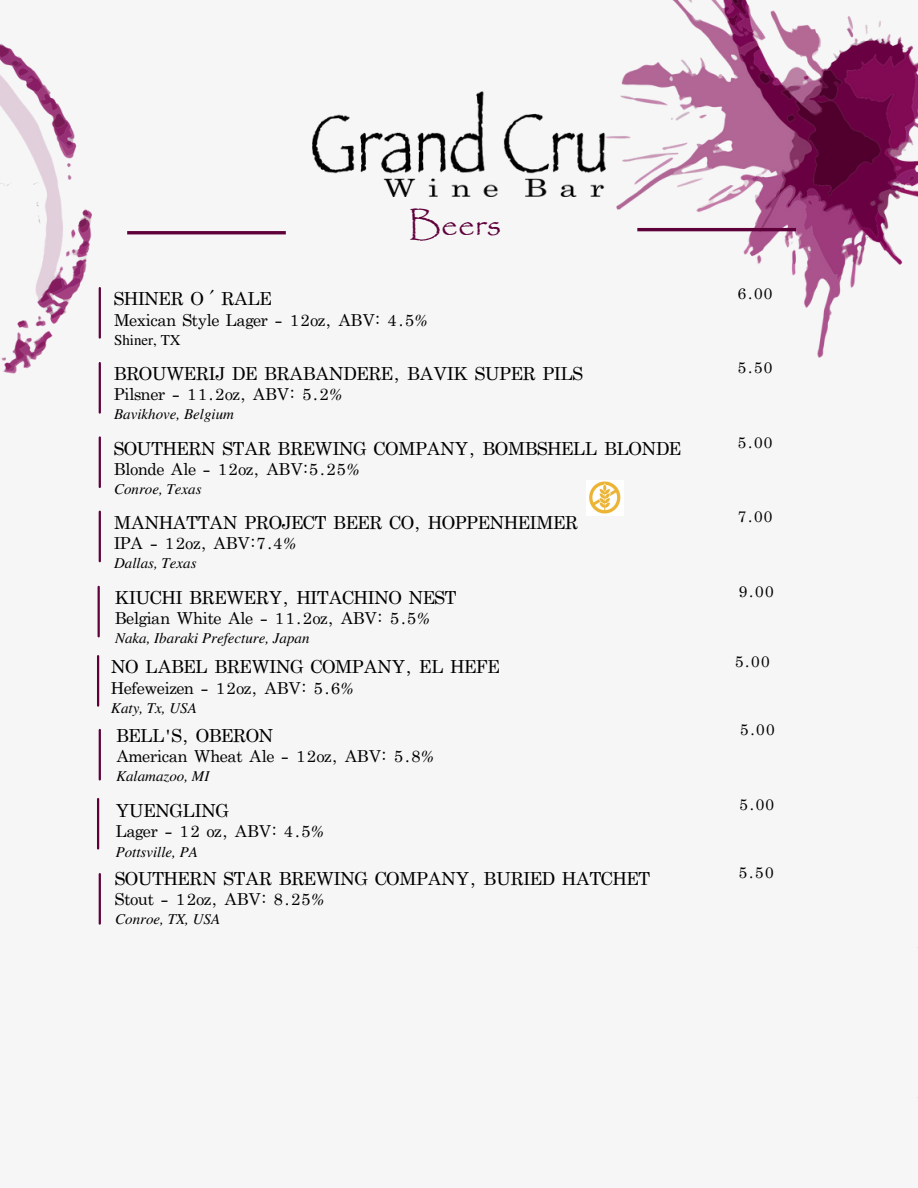
<style>
.page{position:relative;width:918px;height:1188px;background:#f6f6f6}
.page>*{position:absolute;margin:0;border:0;box-sizing:border-box;transform-origin:0 0}
.t1{font:33.3px "Papyrus";color:#5e003a}
.t2{font:18px "Apple Myungjo";color:#000}
.t3{font:16.5px "Apple Myungjo";color:#000}
.t4{font:15.6px "Apple Myungjo";color:#000}
.t5{font:italic 15px "Free Serif";color:#000}
.t6{font:15px "Free Serif";color:#000}
</style>
<div class="page">
<img style="left:605px;top:0;width:313px;height:357px">
<img style="left:313px;top:92px;width:292px;height:104px">
<img style="left:0;top:43px;width:91px;height:331px">
<hr style="left:127px;top:231px;width:159px;height:3px;background:#5e003a">
<hr style="left:637px;top:228px;width:159px;height:3px;background:#5e003a">
<hr style="left:99px;top:288px;width:2px;height:50px;background:#5e003a">
<hr style="left:97px;top:656px;width:2px;height:50px;background:#5e003a">
<hr style="left:99px;top:730px;width:2px;height:49px;background:#5e003a">
<hr style="left:99px;top:363px;width:2px;height:50px;background:#5e003a">
<hr style="left:98px;top:587px;width:2px;height:49px;background:#5e003a">
<hr style="left:99px;top:437px;width:2px;height:50px;background:#5e003a">
<img style="left:589px;top:481px;width:32px;height:33px">
<hr style="left:97px;top:799px;width:2px;height:49px;background:#5e003a">
<hr style="left:99px;top:874px;width:2px;height:50px;background:#5e003a">
<hr style="left:99px;top:512px;width:2px;height:49px;background:#5e003a">
<h1 class="t1" style="left:409px;top:204px;width:94px">Beers</h1>
<p class="t2" style="left:114px;top:292px;width:159px">SHINER Ó RALE</p>
<p class="t3" style="left:114px;top:313px;width:315px">Mexican Style Lager - 12oz, ABV: 4.5%</p>
<p class="t6" style="left:114px;top:331px;width:68px">Shiner, TX</p>
<p class="t2" style="left:114px;top:367px;width:470px">BROUWERIJ DE BRABANDERE, BAVIK SUPER PILS</p>
<p class="t3" style="left:114px;top:388px;width:229px">Pilsner - 11.2oz, ABV: 5.2%</p>
<p class="t5" style="left:114px;top:406px;width:121px">Bavikhove, Belgium</p>
<p class="t2" style="left:114px;top:442px;width:568px">SOUTHERN STAR BREWING COMPANY, BOMBSHELL BLONDE</p>
<p class="t3" style="left:114px;top:463px;width:247px">Blonde Ale - 12oz, ABV:5.25%</p>
<p class="t5" style="left:114px;top:481px;width:89px">Conroe, Texas</p>
<p class="t4" style="left:737px;top:287px;width:38px">6.00</p>
<p class="t4" style="left:737px;top:362px;width:38px">5.50</p>
<p class="t4" style="left:737px;top:437px;width:38px">5.00</p>
<p class="t2" style="left:114px;top:516px;width:465px">MANHATTAN PROJECT BEER CO, HOPPENHEIMER</p>
<p class="t4" style="left:737px;top:511px;width:38px">7.00</p>
<p class="t3" style="left:114px;top:537px;width:183px">IPA - 12oz, ABV:7.4%</p>
<p class="t5" style="left:114px;top:555px;width:84px">Dallas, Texas</p>
<p class="t2" style="left:115px;top:591px;width:343px">KIUCHI BREWERY, HITACHINO NEST</p>
<p class="t4" style="left:738px;top:586px;width:38px">9.00</p>
<p class="t3" style="left:115px;top:612px;width:316px">Belgian White Ale - 11.2oz, ABV: 5.5%</p>
<p class="t5" style="left:115px;top:630px;width:196px">Naka, Ibaraki Prefecture, Japan</p>
<p class="t2" style="left:111px;top:660px;width:390px">NO LABEL BREWING COMPANY, EL HEFE</p>
<p class="t4" style="left:734px;top:655px;width:38px">5.00</p>
<p class="t3" style="left:111px;top:682px;width:244px">Hefeweizen - 12oz, ABV: 5.6%</p>
<p class="t5" style="left:111px;top:699px;width:87px">Katy, Tx, USA</p>
<p class="t2" style="left:116px;top:729px;width:158px">BELL'S, OBERON</p>
<p class="t3" style="left:116px;top:750px;width:319px">American Wheat Ale - 12oz, ABV: 5.8%</p>
<p class="t5" style="left:116px;top:768px;width:95px">Kalamazoo, MI</p>
<p class="t4" style="left:739px;top:724px;width:38px">5.00</p>
<p class="t2" style="left:116px;top:804px;width:115px">YUENGLING</p>
<p class="t4" style="left:739px;top:799px;width:38px">5.00</p>
<p class="t3" style="left:116px;top:825px;width:210px">Lager - 12 oz, ABV: 4.5%</p>
<p class="t5" style="left:116px;top:843px;width:84px">Pottsville, PA</p>
<p class="t2" style="left:115px;top:871px;width:536px">SOUTHERN STAR BREWING COMPANY, BURIED HATCHET</p>
<p class="t3" style="left:115px;top:893px;width:210px">Stout - 12oz, ABV: 8.25%</p>
<p class="t5" style="left:115px;top:911px;width:106px">Conroe, TX, USA</p>
<p class="t4" style="left:738px;top:867px;width:38px">5.50</p>
</div>
